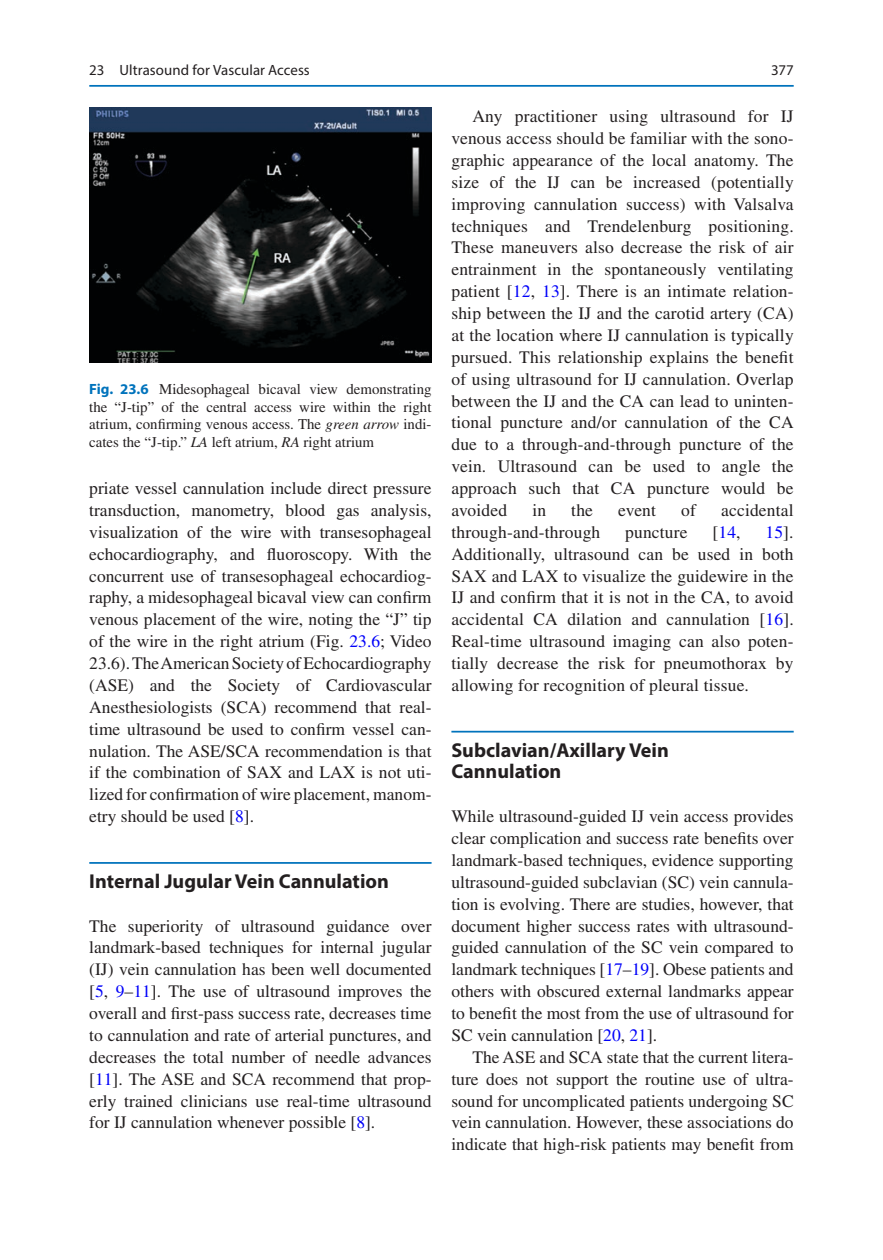
<style>
.page{position:relative;width:883px;height:1260px;background:#fff}
.page>*{position:absolute;margin:0;border:0;box-sizing:border-box;transform-origin:0 0}
.t1{font:700 20.12px/21.9px "Myriad Pro";color:#231f20}
.t2{font:17.5px/21.9px "Times LT Std";color:#231f20;text-align:justify}
.t3{font:14.88px/17.5px "Times LT Std";color:#231f20;text-align:justify}
.t4{font:14.88px "Myriad Pro Regular 3";letter-spacing:.005em;color:#231f20}
.t5{font:14.88px "Myriad Pro";color:#231f20}
.s1{font-family:"Myriad Pro";font-weight:700;color:#0073bc}
.s2{font-style:italic}
.s3{color:#0000fa}
</style>
<div class="page">
<hr style="left:89px;top:862px;width:343px;height:2px;background:#0073bc">
<hr style="left:451px;top:731px;width:343px;height:2px;background:#0073bc">
<img style="left:90px;top:107px;width:341px;height:256px">
<hr style="left:89px;top:85px;width:705px;height:2px;background:#0073bc">
<p class="t4" style="left:89px;top:61px;width:222px">23 Ultrasound for Vascular Access</p>
<p class="t3" style="left:89px;top:380px;width:344px"><span class="s1">Fig. 23.6</span> Midesophageal bicaval view demonstrating the “J-tip” of the central access wire within the right atrium, confirming venous access. The <span class="s2">green arrow</span> indi&shy;cates the “J-tip.” <span class="s2">LA</span> left atrium, <span class="s2">RA</span> right atrium</p>
<p class="t2" style="left:89px;top:477px;width:344px">priate vessel cannulation include direct pressure transduction, manometry, blood gas analysis, visualization of the wire with transesophageal echocardiography, and fluoroscopy. With the concurrent use of transesophageal echocardiog&shy;raphy, a midesophageal bicaval view can confirm venous placement of the wire, noting the “J” tip of the wire in the right atrium (Fig. <span class="s3">23.6</span>; Video 23.6). The American Society of Echocardiography (ASE) and the Society of Cardiovascular Anesthesiologists (SCA) recommend that real&shy;time ultrasound be used to confirm vessel can&shy;nulation. The ASE/SCA recommendation is that if the combination of SAX and LAX is not uti&shy;lized for confirmation of wire placement, manom&shy;etry should be used [<span class="s3">8</span>].</p>
<p class="t1" style="left:89px;top:869px;width:301px">Internal Jugular Vein Cannulation</p>
<p class="t2" style="left:89px;top:915px;width:344px">The superiority of ultrasound guidance over landmark-based techniques for internal jugular (IJ) vein cannulation has been well documented [<span class="s3">5</span>, <span class="s3">9</span>–<span class="s3">11</span>]. The use of ultrasound improves the overall and first-pass success rate, decreases time to cannulation and rate of arterial punctures, and decreases the total number of needle advances [<span class="s3">11</span>]. The ASE and SCA recommend that prop&shy;erly trained clinicians use real-time ultrasound for IJ cannulation whenever possible [<span class="s3">8</span>].</p>
<p class="t5" style="left:771px;top:61px;width:24px">377</p>
<p class="t2" style="left:451px;top:105px;width:344px;text-indent:21px">Any practitioner using ultrasound for IJ venous access should be familiar with the sono&shy;graphic appearance of the local anatomy. The size of the IJ can be increased (potentially improving cannulation success) with Valsalva techniques and Trendelenburg positioning.<br>These maneuvers also decrease the risk of air entrainment in the spontaneously ventilating patient [<span class="s3">12</span>, <span class="s3">13</span>]. There is an intimate relation&shy;ship between the IJ and the carotid artery (CA) at the location where IJ cannulation is typically pursued. This relationship explains the benefit of using ultrasound for IJ cannulation. Overlap between the IJ and the CA can lead to uninten&shy;tional puncture and/or cannulation of the CA due to a through-and-through puncture of the vein. Ultrasound can be used to angle the approach such that CA puncture would be avoided</p>
<p class="t2" style="left:532px;top:499px;width:15px">in</p>
<p class="t2" style="left:571px;top:499px;width:23px">the</p>
<p class="t2" style="left:618px;top:499px;width:39px">event</p>
<p class="t2" style="left:681px;top:499px;width:16px">of</p>
<p class="t2" style="left:721px;top:499px;width:74px">accidental</p>
<p class="t2" style="left:451px;top:521px;width:150px">through-and-through</p>
<p class="t2" style="left:625px;top:521px;width:64px">puncture</p>
<p class="t2" style="left:712px;top:521px;width:30px">[<span class="s3">14</span>,</p>
<p class="t2" style="left:451px;top:521px;width:344px;text-indent:314px"><span class="s3">15</span>].<br>Additionally, ultrasound can be used in both SAX and LAX to visualize the guidewire in the IJ and confirm that it is not in the CA, to avoid accidental CA dilation and cannulation [<span class="s3">16</span>].<br>Real-time ultrasound imaging can also poten&shy;tially decrease the risk for pneumothorax by allowing for recognition of pleural tissue.</p>
<p class="t1" style="left:451px;top:738px;width:219px">Subclavian/Axillary Vein<br>Cannulation</p>
<p class="t2" style="left:451px;top:805px;width:344px">While ultrasound-guided IJ vein access provides clear complication and success rate benefits over landmark-based techniques, evidence supporting ultrasound-guided subclavian (SC) vein cannula&shy;tion is evolving. There are studies, however, that document higher success rates with ultrasound&shy;guided cannulation of the SC vein compared to landmark techniques [<span class="s3">17</span>–<span class="s3">19</span>]. Obese patients and others with obscured external landmarks appear to benefit the most from the use of ultrasound for SC vein cannulation [<span class="s3">20</span>, <span class="s3">21</span>].</p>
<p class="t2" style="left:451px;top:1046px;width:344px;text-indent:21px">The ASE and SCA state that the current litera&shy;ture does not support the routine use of ultra&shy;sound for uncomplicated patients undergoing SC vein cannulation. However, these associations do indicate that high-risk patients may benefit from</p>
</div>
